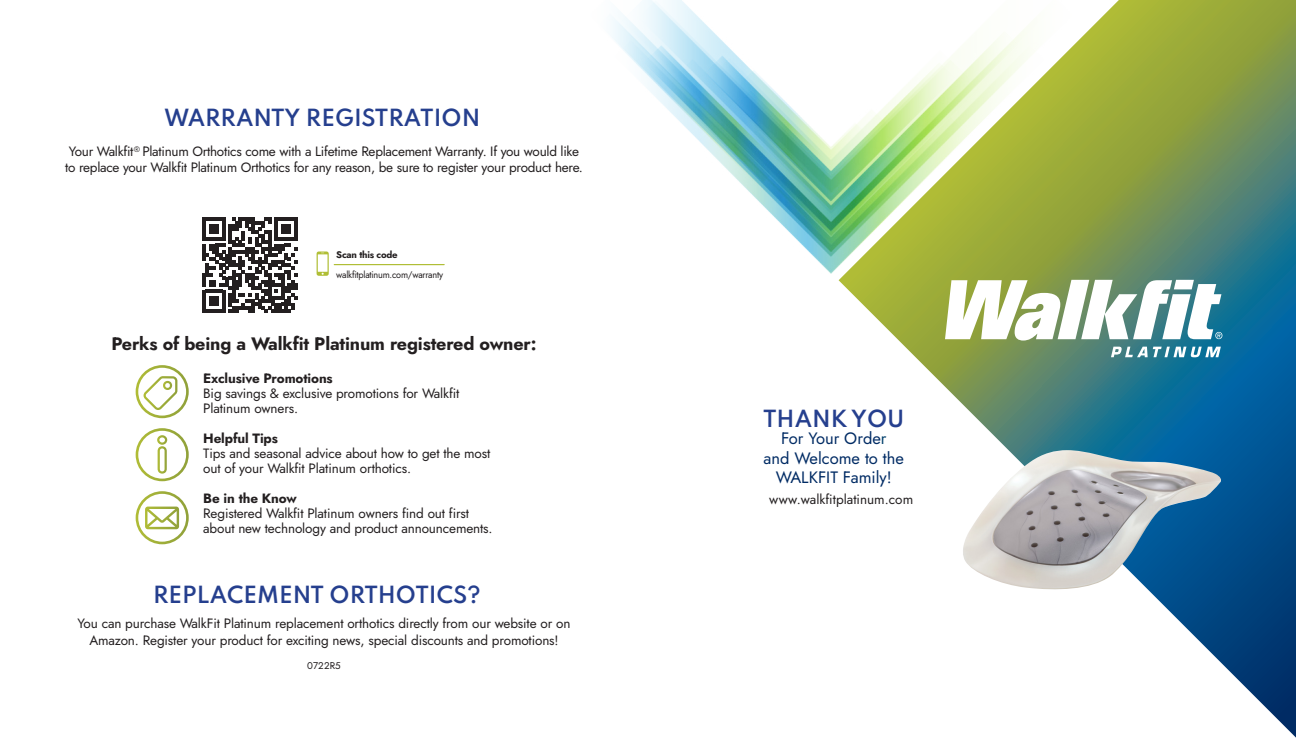
<style>
.page{position:relative;width:1296px;height:756px;background:#fff}
.page>*{position:absolute;margin:0;border:0;box-sizing:border-box;transform-origin:0 0}
.t1{font:100 21px "Spartan";color:#253f8e}
.t2{font:700 18px "Jost";letter-spacing:-.01em;color:#231f20}
.t3{font:16.5px/19.5px "Jost";color:#002b64;text-align:center}
.t4{font:13.5px/15px "Jost";letter-spacing:-.01em;color:#231f20}
.t5{font:700 13.5px "Jost";letter-spacing:-.01em;color:#231f20}
.t6{font:9.75px "Jost";color:#231f20}
.t7{font:9.6px "Jost";letter-spacing:-.025em;color:#231f20;scale:.95 1}
.t8{font:700 9.6px "Jost";letter-spacing:-.025em;color:#231f20}
.s1{color:#003f6b}
</style>
<div class="page">
<svg style="left:136px;top:491px;width:53px;height:53px"></svg>
<svg style="left:136px;top:428px;width:53px;height:53px"></svg>
<svg style="left:136px;top:365px;width:53px;height:53px"></svg>
<hr style="left:334px;top:264px;width:110px;height:1px;background:#b0be36">
<svg style="left:317px;top:252px;width:12px;height:24px"></svg>
<svg style="left:203px;top:218px;width:95px;height:95px"></svg>
<svg style="left:839px;top:0;width:457px;height:738px"></svg>
<svg style="left:945px;top:280px;width:277px;height:61px"></svg>
<svg style="left:1111px;top:347px;width:110px;height:10px"></svg>
<img style="left:960px;top:450px;width:262px;height:141px">
<img style="left:612px;top:0;width:460px;height:273px">
<p class="t1" style="left:164px;top:102px;width:318px">WARRANTY REGISTRATION</p>
<p class="t4" style="left:65px;top:144px;width:519px;line-height:16.2px">Your Walkfit<sup>®</sup> Platinum Orthotics come with a Lifetime Replacement Warranty. If you would like to replace your Walkfit Platinum Orthotics for any reason, be sure to register your product here.</p>
<p class="t8" style="left:336px;top:248px;width:63px">Scan this code</p>
<p class="t7" style="left:336px;top:268px;width:114px">walkfitplatinum.com/warranty</p>
<p class="t2" style="left:111px;top:331px;width:427px">Perks of being a Walkfit Platinum registered owner:</p>
<p class="t5" style="left:203px;top:370px;width:131px">Exclusive Promotions</p>
<p class="t4" style="left:203px;top:386px;width:258px">Big savings &amp; exclusive promotions for Walkfit<br>Platinum owners.</p>
<p class="t5" style="left:203px;top:430px;width:76px">Helpful Tips</p>
<p class="t4" style="left:203px;top:446px;width:289px">Tips and seasonal advice about how to get the most out of your Walkfit Platinum orthotics.</p>
<p class="t5" style="left:203px;top:490px;width:95px">Be in the Know</p>
<p class="t4" style="left:203px;top:506px;width:291px">Registered Walkfit Platinum owners find out first about new technology and product announcements.</p>
<p class="t1" style="left:153px;top:579px;width:329px">REPLACEMENT ORTHOTICS?</p>
<p class="t4" style="left:78px;top:615px;width:494px;line-height:16.5px;text-align:center">You can purchase WalkFit Platinum replacement orthotics directly from our website or on<br>Amazon. Register your product for exciting news, special discounts and promotions!</p>
<p class="t6" style="left:307px;top:659px;width:35px">0722R5</p>
<p class="t1" style="left:763px;top:403px;width:143px">THANK YOU</p>
<p class="t3" style="left:781px;top:429px;width:107px">For Your Orde<span class="s1">r</span></p>
<p class="t3" style="left:764px;top:449px;width:142px">and Welcome to the<br>WALKFIT Family!</p>
<p class="t4" style="left:769px;top:492px;width:146px">www.walkfitplatinum.com</p>
</div>
